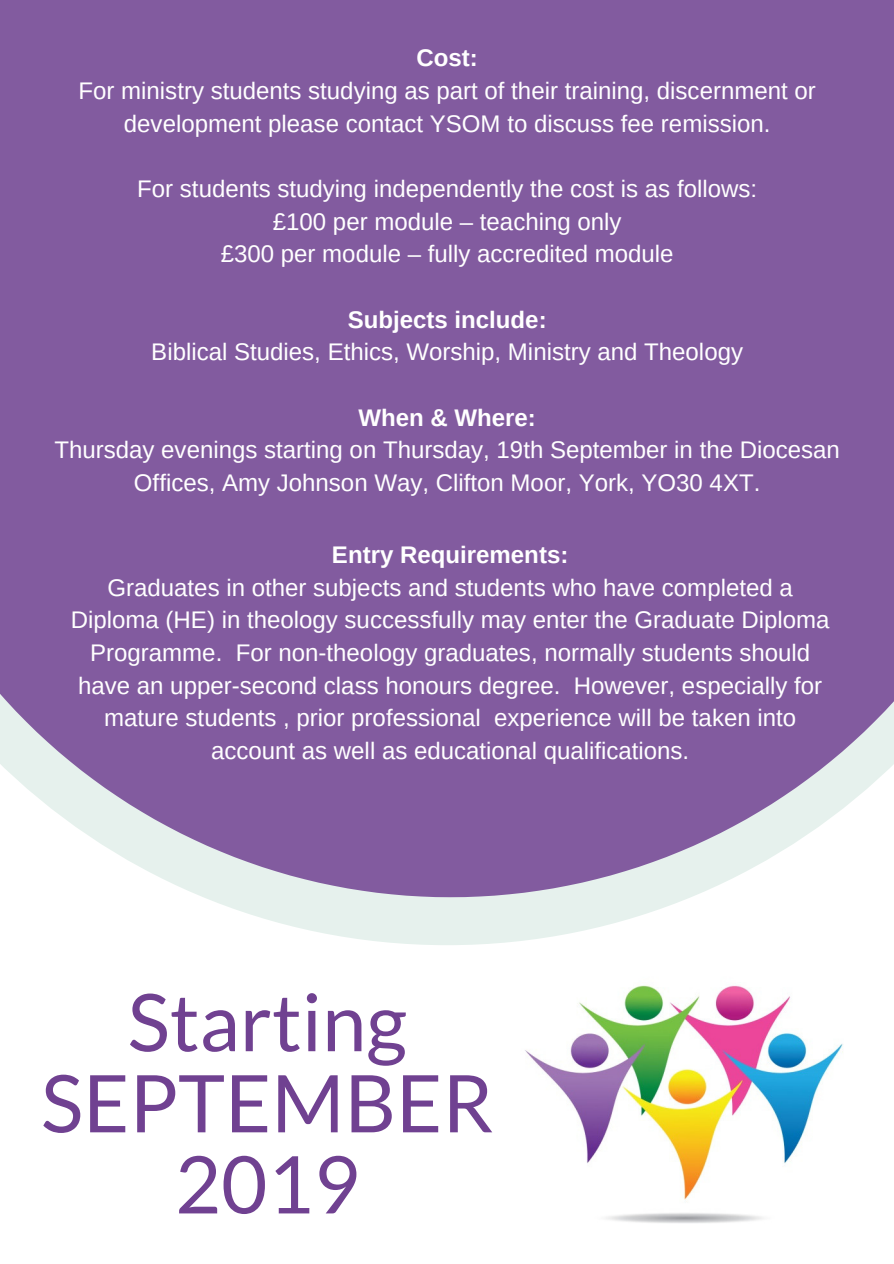
<style>
.page{position:relative;width:894px;height:1264px;background:#fff}
.page>*{position:absolute;margin:0;border:0;box-sizing:border-box;transform-origin:0 0}
.t1{font:79.5px/81px "Lato";color:#704191;text-align:center}
.t2{font:24px/32.7px "Arimo";color:#fff;text-align:center}
.t3{font:700 24px "Arimo";color:#fff}
</style>
<div class="page">
<svg style="left:204px;top:897px;width:487px;height:48px;fill:#e6f1ed"></svg>
<div style="left:0;top:0;width:893px;height:897px;background:#825b9f"></div>
<img style="left:525px;top:985px;width:318px;height:238px">
<p class="t3" style="left:416px;top:45px;width:63px">Cost:</p>
<p class="t2" style="left:78px;top:74px;width:738px">For ministry students studying as part of their training, discernment or development please contact YSOM to discuss fee remission.</p>
<p class="t2" style="left:137px;top:172px;width:621px">For students studying independently the cost is as follows: £100 per module – teaching only<br>£300 per module – fully accredited module</p>
<p class="t3" style="left:347px;top:306px;width:200px">Subjects include:</p>
<p class="t2" style="left:151px;top:335px;width:593px">Biblical Studies, Ethics, Worship, Ministry and Theology</p>
<p class="t3" style="left:358px;top:404px;width:179px">When &amp; Where:</p>
<p class="t2" style="left:54px;top:433px;width:786px">Thursday evenings starting on Thursday, 19th September in the Diocesan<br>Offices, Amy Johnson Way, Clifton Moor, York, YO30 4XT.</p>
<p class="t3" style="left:332px;top:541px;width:238px">Entry Requirements:</p>
<p class="t2" style="left:71px;top:571px;width:760px">Graduates in other subjects and students who have completed a Diploma (HE) in theology successfully may enter the Graduate Diploma Programme. For non-theology graduates, normally students should have an upper-second class honours degree. However, especially for mature students , prior professional experience will be taken into account as well as educational qualifications.</p>
<h1 class="t1" style="left:41px;top:979px;width:454px">Starting<br>SEPTEMBER<br>2019</h1>
</div>
